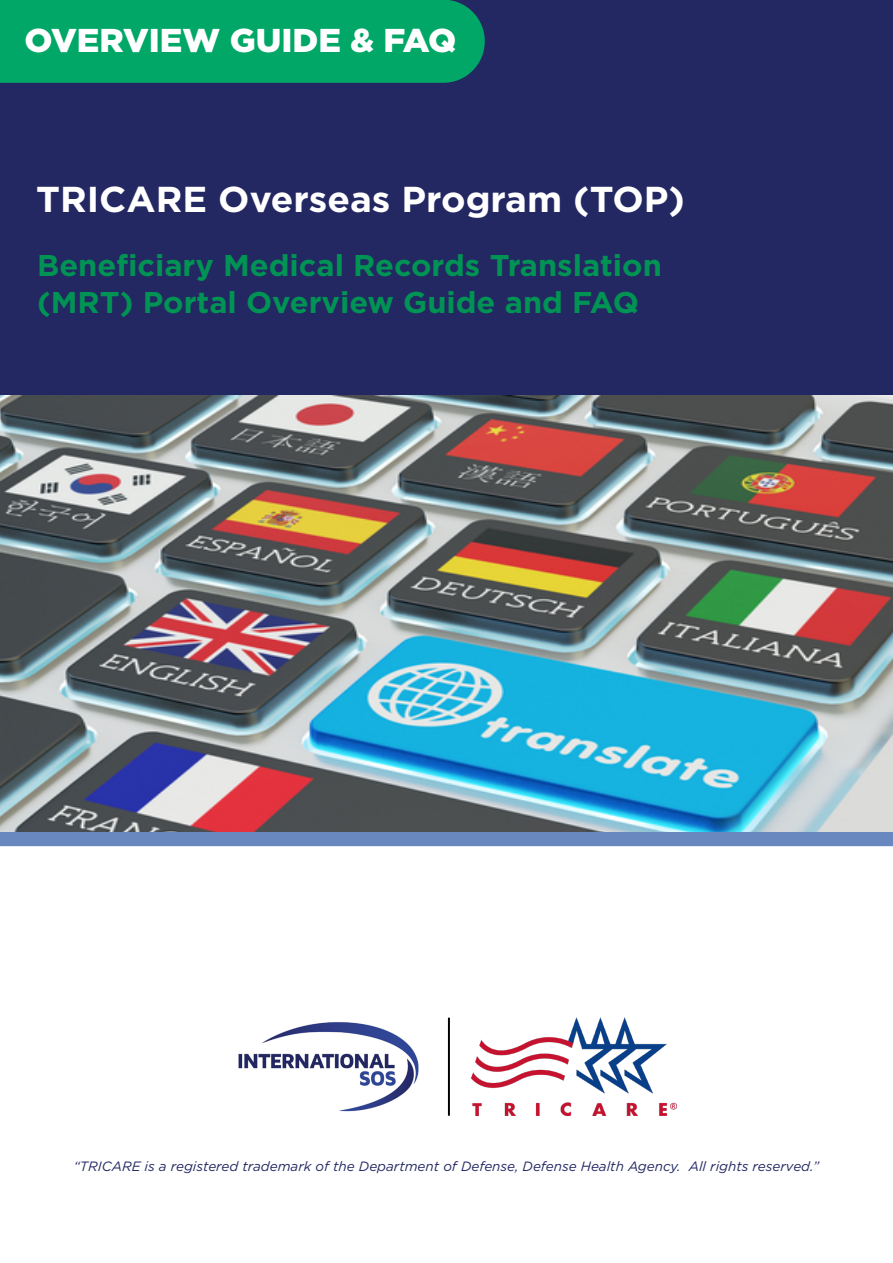
<style>
.page{position:relative;width:893px;height:1263px;background:#fff}
.page>*{position:absolute;margin:0;border:0;box-sizing:border-box;transform-origin:0 0}
.t1{font:700 36px "Gotham";color:#fff}
.t2{font:900 33px "Gotham";color:#fff}
.t3{font:700 30px/36px "Gotham";color:#009354}
.t4{font:italic 13.5px "Gotham";color:#232762}
</style>
<div class="page">
<img style="left:471px;top:1018px;width:205px;height:98px">
<hr style="left:448px;top:1018px;width:2px;height:98px;background:#000">
<div style="left:0;top:0;width:893px;height:395px;background:#232762"></div>
<img style="left:238px;top:1022px;width:181px;height:90px">
<div style="left:0;top:831px;width:893px;height:15px;background:#6988c0"></div>
<div style="left:0;top:0;width:485px;height:83px;background:#00a766"></div>
<img style="left:0;top:395px;width:893px;height:436px">
<h2 class="t2" style="left:24px;top:17px;width:433px">OVERVIEW GUIDE &amp; FAQ</h2>
<h1 class="t1" style="left:36px;top:175px;width:650px">TRICARE Overseas Program (TOP)</h1>
<h3 class="t3" style="left:37px;top:248px;width:626px">Beneficiary Medical Records Translation (MRT) Portal Overview Guide and FAQ</h3>
<p class="t4" style="left:74px;top:1158px;width:747px">“TRICARE is a registered trademark of the Department of Defense, Defense Health Agency. All rights reserved.”</p>
</div>
